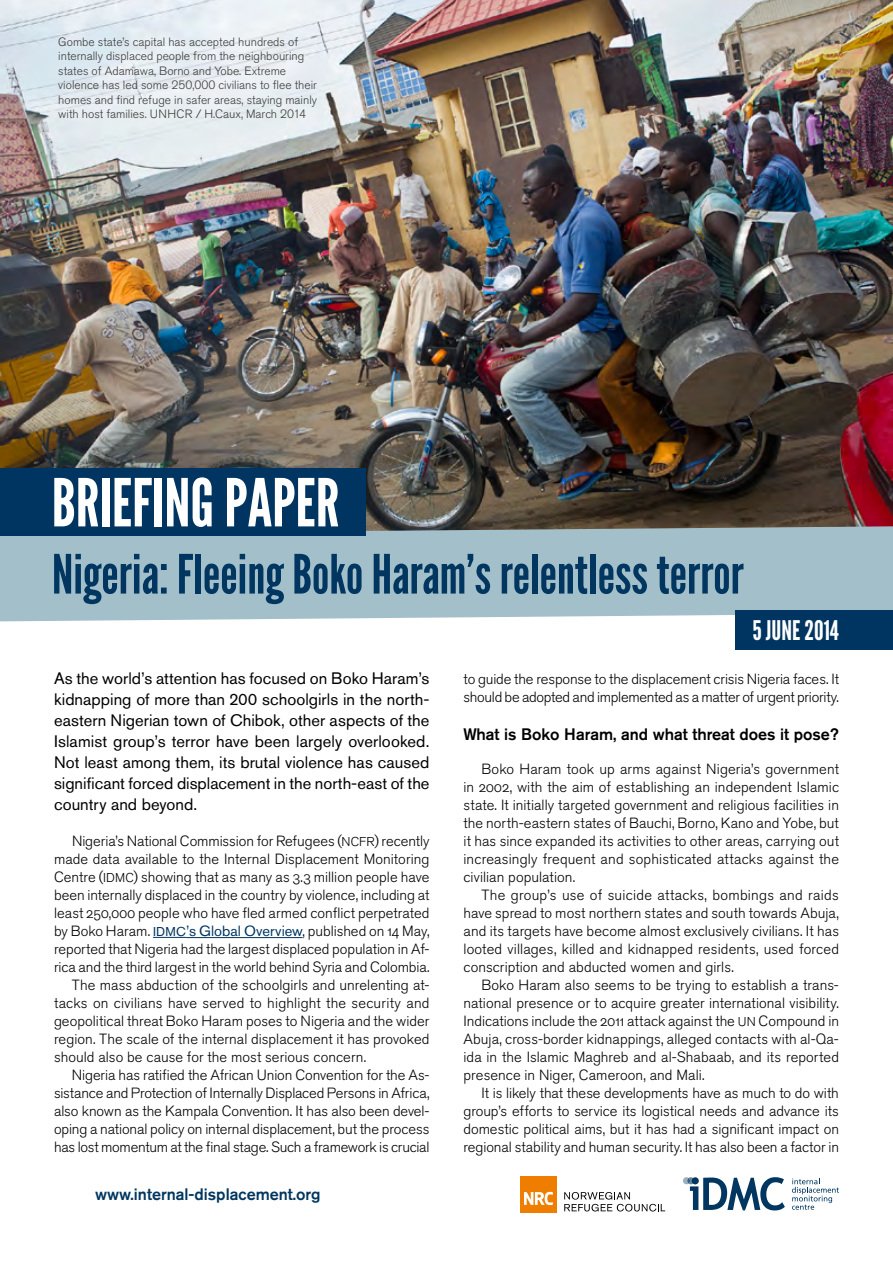
<style>
.page{position:relative;width:893px;height:1263px;background:#fff}
.page>*{position:absolute;margin:0;border:0;box-sizing:border-box;transform-origin:0 0}
.t1{font:66px "League Gothic";color:#fff}
.t2{font:54px "League Gothic";color:#00365f}
.t3{font:27px "League Gothic";color:#fff}
.t4{font:16.5px/21px "Akzidenz Grotesk Pro";color:#000;text-align:justify}
.t5{font:500 16.5px "Akzidenz Grotesk Pro";color:#000}
.t6{font:500 16.5px "Akzidenz Grotesk Pro";color:#00365f}
.t7{font:300 14.7px/18px "Akzidenz Grotesk Pro";color:#000;text-align:justify}
.t8{font:300 14.7px "Akzidenz Grotesk Pro";letter-spacing:-.02em;color:#000}
.t9{font:300 12px/14.4px "Akzidenz Grotesk Pro";color:#3c3c3b}
.s1{font-size:12.75px}
.s2{font-weight:400;font-size:12.75px;color:#003561}
.s3{font-weight:400;color:#003561}
</style>
<div class="page">
<img style="left:0;top:0;width:893px;height:526px">
<svg style="left:683px;top:1177px;width:102px;height:33px"></svg>
<svg style="left:792px;top:1178px;width:47px;height:32px"></svg>
<div style="left:520px;top:1176px;width:37px;height:37px;background:#ef7d00"></div>
<svg style="left:524px;top:1192px;width:29px;height:13px"></svg>
<svg style="left:564px;top:1192px;width:101px;height:19px"></svg>
<div style="left:0;top:526px;width:893px;height:95px;background:#a3bfca"></div>
<div style="left:0;top:469px;width:366px;height:67px;background:#003561"></div>
<div style="left:736px;top:611px;width:157px;height:39px;background:#003561"></div>
<hr style="left:153px;top:937px;width:33px;height:1px;background:#003561">
<hr style="left:186px;top:937px;width:117px;height:1px;background:#003561">
<p class="t9" style="left:58px;top:35px;width:260px">Gombe state’s capital has accepted hundreds of internally displaced people from the neighbouring states of Adamawa, Borno and Yobe. Extreme violence has led some 250,000 civilians to flee their homes and find refuge in safer areas, staying mainly with host families. UNHCR / H.Caux, March 2014</p>
<h1 class="t1" style="left:52px;top:463px;width:289px">BRIEFING PAPER</h1>
<h2 class="t2" style="left:52px;top:542px;width:693px">Nigeria: Fleeing Boko Haram’s relentless terror</h2>
<h3 class="t3" style="left:752px;top:614px;width:88px">5 JUNE 2014</h3>
<p class="t4" style="left:54px;top:668px;width:377px">As the world’s attention has focused on Boko Haram’s kidnapping of more than 200 schoolgirls in the north&shy;eastern Nigerian town of Chibok, other aspects of the Islamist group’s terror have been largely overlooked.<br>Not least among them, its brutal violence has caused significant forced displacement in the north-east of the country and beyond.</p>
<p class="t7" style="left:72px;top:832px;width:359px">Nigeria’s National Commission for Refugees (<span class="s1">NCFR</span>) recently</p>
<p class="t7" style="left:54px;top:850px;width:377px">made data available to the Internal Displacement Monitoring</p>
<p class="t7" style="left:54px;top:868px;width:377px">Centre (<span class="s1">IDMC</span>) showing that as many as 3.3 million people have</p>
<p class="t7" style="left:54px;top:886px;width:377px">been internally displaced in the country by violence, including at</p>
<p class="t7" style="left:54px;top:904px;width:377px">least 250,000 people who have fled armed conflict perpetrated</p>
<p class="t7" style="left:54px;top:922px;width:377px">by Boko Haram. <span class="s2">IDMC</span><span class="s3">’s Global Overview</span>, published on 14 May,</p>
<p class="t7" style="left:54px;top:940px;width:377px">reported that Nigeria had the largest displaced population in Af-</p>
<p class="t7" style="left:54px;top:958px;width:377px">rica and the third largest in the world behind Syria and Colombia.</p>
<p class="t7" style="left:72px;top:976px;width:359px">The mass abduction of the schoolgirls and unrelenting at-</p>
<p class="t7" style="left:54px;top:994px;width:377px">tacks on civilians have served to highlight the security and</p>
<p class="t7" style="left:54px;top:1012px;width:377px">geopolitical threat Boko Haram poses to Nigeria and the wider</p>
<p class="t7" style="left:54px;top:1030px;width:377px">region. The scale of the internal displacement it has provoked</p>
<p class="t7" style="left:54px;top:1048px;width:314px">should also be cause for the most serious concern.</p>
<p class="t7" style="left:72px;top:1066px;width:359px">Nigeria has ratified the African Union Convention for the As-</p>
<p class="t7" style="left:54px;top:1084px;width:377px">sistance and Protection of Internally Displaced Persons in Africa,</p>
<p class="t7" style="left:54px;top:1102px;width:377px">also known as the Kampala Convention. It has also been devel-</p>
<p class="t7" style="left:54px;top:1120px;width:377px">oping a national policy on internal displacement, but the process</p>
<p class="t8" style="left:54px;top:1137px;width:377px">has lost momentum at the final stage. Such a framework is crucial</p>
<p class="t6" style="left:95px;top:1183px;width:227px">www.internal-displacement.org</p>
<p class="t7" style="left:463px;top:670px;width:377px">to guide the response to the displacement crisis Nigeria faces. It should be adopted and implemented as a matter of urgent priority.</p>
<p class="t5" style="left:463px;top:723px;width:377px">What is Boko Haram, and what threat does it pose?</p>
<p class="t7" style="left:463px;top:760px;width:377px;text-indent:18px">Boko Haram took up arms against Nigeria’s government in 2002, with the aim of establishing an independent Islamic state. It initially targeted government and religious facilities in the north-eastern states of Bauchi, Borno, Kano and Yobe, but it has since expanded its activities to other areas, carrying out increasingly frequent and sophisticated attacks against the civilian population.</p>
<p class="t7" style="left:463px;top:886px;width:377px;text-indent:18px">The group’s use of suicide attacks, bombings and raids have spread to most northern states and south towards Abuja, and its targets have become almost exclusively civilians. It has looted villages, killed and kidnapped residents, used forced conscription and abducted women and girls.</p>
<p class="t7" style="left:463px;top:976px;width:377px;text-indent:18px">Boko Haram also seems to be trying to establish a trans&shy;national presence or to acquire greater international visibility.<br>Indications include the 2011 attack against the <span class="s1">UN</span> Compound in Abuja, cross-border kidnappings, alleged contacts with al-Qa&shy;ida in the Islamic Maghreb and al-Shabaab, and its reported presence in Niger, Cameroon, and Mali.</p>
<p class="t7" style="left:463px;top:1084px;width:377px;text-indent:18px">It is likely that these developments have as much to do with group’s efforts to service its logistical needs and advance its domestic political aims, but it has had a significant impact on regional stability and human security. It has also been a factor in</p>
</div>
